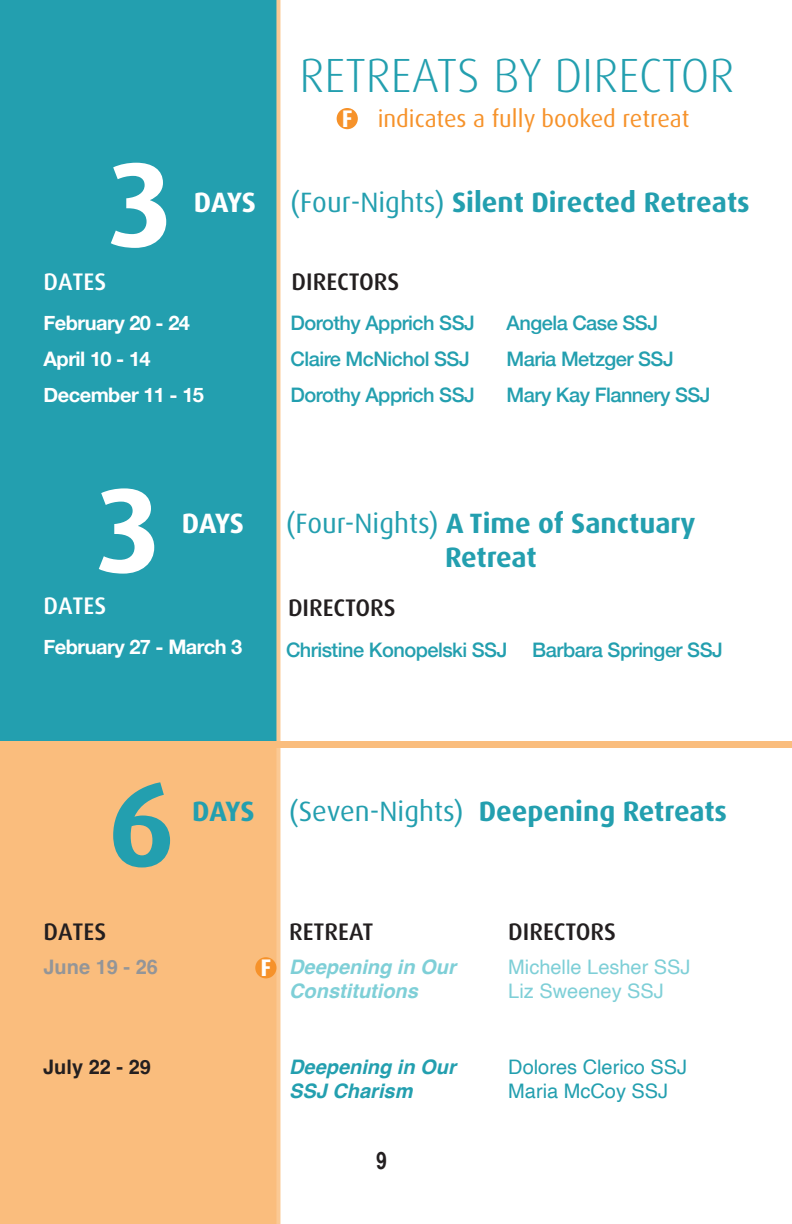
<style>
.page{position:relative;width:792px;height:1224px;background:#fff}
.page>*{position:absolute;margin:0;border:0;box-sizing:border-box;transform-origin:0 0}
.t1{font:700 120px "Dax OT";color:#fff}
.t2{font:700 120px "Dax OT";color:#239faf}
.t3{font:300 48px "Dax OT";color:#239faf}
.t4{font:700 28px/33.6px "Dax OT";color:#239faf;text-align:center}
.t5{font:700 28px "Dax OT";color:#fff}
.t6{font:500 24px "Dax OT";color:#231f20}
.t7{font:24px "Dax OT";color:#f6922a}
.t8{font:500 24px "Dax OT";color:#fff}
.t9{font:700 24px "Arial Narrow";color:#231f20}
.t10{font:700 24px "Dax OT";color:#fff}
.t11{font:500 20px "Helvetica Neue";letter-spacing:-.025em;color:#239faf}
.t12{font:700 20px/36px "Helvetica Neue";letter-spacing:-.025em;color:#fff}
.t13{font:20px/24px "Helvetica";color:#239faf}
.t14{font:20px/24px "Helvetica";color:#7ecfd7}
.t15{font:italic 700 20px/24px "Helvetica";color:#7ecfd7}
.t16{font:italic 700 20px/24px "Helvetica";color:#239faf}
.t17{font:700 20px "Helvetica";color:#939598}
.t18{font:700 20px "Helvetica";color:#231f20}
.s1{font-weight:700;color:#fff}
.s2{color:#fff}
.s3{font-weight:400}
</style>
<div class="page">
<div style="left:0;top:743px;width:278px;height:481px;background:#fabd7d"></div>
<div style="left:0;top:0;width:278px;height:742px;background:#239faf"></div>
<svg style="left:276px;top:0;width:4px;height:1224px;background:#ebc594"></svg>
<div style="left:0;top:742px;width:792px;height:6px;background:#fabd7d"></div>
<div style="left:337px;top:108px;width:21px;height:21px;background:#f6922a;border-radius:50%"></div>
<div style="left:255px;top:957px;width:21px;height:21px;background:#f6922a;border-radius:50%"></div>
<h2 class="t3" style="left:300px;top:45px;width:436px">RETREATS BY DIRECTOR</h2>
<h1 class="t1" style="left:109px;top:128px;width:64px">3</h1>
<p class="t7" style="left:342px;top:103px;width:349px"><span class="s1">F</span> indicates a fully booked retreat</p>
<h3 class="t4" style="left:194px;top:186px;width:558px"><span class="s2">DAYS</span> <span class="s3">(Four-Nights)</span> Silent Directed Retreats</h3>
<p class="t8" style="left:43px;top:267px;width:64px">DATES</p>
<p class="t6" style="left:292px;top:267px;width:109px">DIRECTORS</p>
<p class="t12" style="left:43px;top:306px;width:162px">February 20 - 24<br>April 10 - 14<br>December 11 - 15</p>
<p class="t11" style="left:291px;top:307px;width:186px">Dorothy Apprich SSJ</p>
<p class="t11" style="left:507px;top:307px;width:153px">Angela Case SSJ</p>
<p class="t11" style="left:291px;top:343px;width:181px">Claire McNichol SSJ</p>
<p class="t11" style="left:507px;top:343px;width:169px">Maria Metzger SSJ</p>
<p class="t11" style="left:291px;top:379px;width:186px">Dorothy Apprich SSJ</p>
<p class="t11" style="left:507px;top:379px;width:206px">Mary Kay Flannery SSJ</p>
<h1 class="t1" style="left:97px;top:454px;width:64px">3</h1>
<h3 class="t5" style="left:182px;top:506px;width:64px">DAYS</h3>
<h3 class="t4" style="left:286px;top:507px;width:411px"><span class="s3">(Four-Nights)</span> A Time of Sanctuary<br>Retreat</h3>
<p class="t8" style="left:43px;top:590px;width:64px">DATES</p>
<p class="t6" style="left:288px;top:593px;width:109px">DIRECTORS</p>
<p class="t12" style="left:43px;top:630px;width:200px">February 27 - March 3</p>
<p class="t11" style="left:286px;top:633px;width:438px">Christine Konopelski SSJ Barbara Springer SSJ</p>
<h1 class="t2" style="left:108px;top:748px;width:69px">6</h1>
<h3 class="t4" style="left:192px;top:795px;width:64px">DAYS</h3>
<h3 class="t4" style="left:289px;top:795px;width:439px"><span class="s3">(Seven-Nights)</span> Deepening Retreats</h3>
<p class="t6" style="left:43px;top:917px;width:64px">DATES</p>
<p class="t6" style="left:289px;top:917px;width:86px">RETREAT</p>
<p class="t6" style="left:508px;top:917px;width:109px">DIRECTORS</p>
<p class="t17" style="left:43px;top:955px;width:116px">June 19 - 26</p>
<p class="t10" style="left:260px;top:952px;width:12px">F</p>
<p class="t15" style="left:289px;top:957px;width:168px">Deepening in Our<br>Constitutions</p>
<p class="t14" style="left:508px;top:956px;width:184px">Michelle Lesher SSJ<br>Liz Sweeney SSJ</p>
<p class="t18" style="left:43px;top:1055px;width:109px">July 22 - 29</p>
<p class="t16" style="left:289px;top:1058px;width:168px">Deepening in Our<br>SSJ Charism</p>
<p class="t13" style="left:508px;top:1056px;width:180px">Dolores Clerico SSJ<br>Maria McCoy SSJ</p>
<p class="t9" style="left:376px;top:1143px;width:12px">9</p>
</div>
